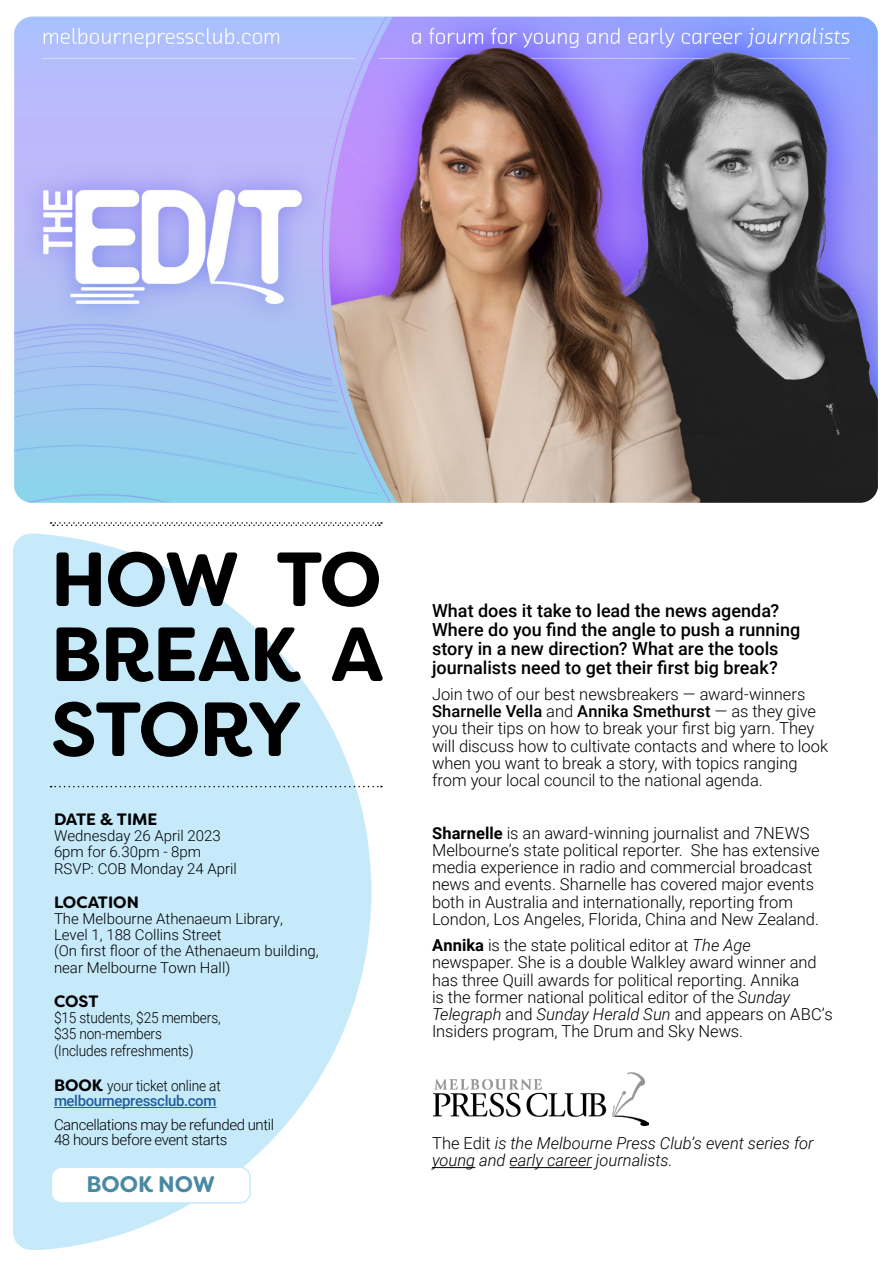
<style>
.page{position:relative;width:893px;height:1263px;background:#fff}
.page>*{position:absolute;margin:0;border:0;box-sizing:border-box;transform-origin:0 0}
.t1{font:700 76.5px/75px "Filson Soft";letter-spacing:-.02em;color:#000;text-align:justify}
.t2{font:700 22.5px "Filson Soft";color:#4989a2}
.t3{font:500 18px/18.8px "Roboto";color:#000}
.t4{font:300 16.5px/17.2px "Roboto";letter-spacing:-.005em;color:#000}
.t5{font:italic 300 16.5px/17.2px "Roboto";letter-spacing:-.005em;color:#000}
.t6{font:700 16.5px "Filson Soft";color:#000}
.t7{font:300 15px/15.8px "Roboto";color:#000}
.t8{font:300 15px/15.8px "Roboto";color:#000;scale:.91 1}
.t9{font:300 15px/15.8px "Roboto";letter-spacing:-.03em;color:#000}
.t10{font:500 15px/15.8px "Roboto";letter-spacing:-.03em;color:#215e9f}
.s1{font-family:"Filson Soft";font-weight:700;font-size:16.5px;color:#000}
.s2{font-weight:300;color:#000}
.s3{font-weight:500}
.s4{font-weight:700}
.s5{font-style:italic}
.s6{font-style:normal}
</style>
<div class="page">
<svg style="left:13px;top:533px;width:358px;height:717px;fill:#c7eafb"></svg>
<hr style="left:54px;top:1107px;width:162px;height:1px;background:#215e9f">
<div style="left:51px;top:1167px;width:199px;height:36px;background:#fff;border-radius:10px"></div>
<div style="left:51px;top:1166px;width:200px;height:38px;border:2px solid #c7eafb;border-radius:10px"></div>
<svg style="left:51px;top:786px;width:331px;height:1px"></svg>
<svg style="left:51px;top:522px;width:331px;height:4px"></svg>
<hr style="left:432px;top:1167px;width:43px;height:1px;background:#000">
<hr style="left:510px;top:1167px;width:82px;height:1px;background:#000">
<img style="left:14px;top:17px;width:864px;height:486px">
<img style="left:434px;top:1073px;width:214px;height:53px">
<h1 class="t1" style="left:51px;top:542px;width:335px">HOW TO BREAK A STORY</h1>
<p class="t6" style="left:54px;top:809px;width:105px">DATE &amp; TIME</p>
<p class="t7" style="left:54px;top:827px;width:168px">Wednesday 26 April 2023<br>6pm for 6.30pm - 8pm</p>
<p class="t7" style="left:54px;top:860px;width:184px">RSVP: COB Monday 24 April</p>
<p class="t6" style="left:54px;top:892px;width:86px">LOCATION</p>
<p class="t7" style="left:54px;top:910px;width:266px">The Melbourne Athenaeum Library,<br>Level 1, 188 Collins Street<br>(On first floor of the Athenaeum building,</p>
<p class="t7" style="left:54px;top:959px;width:178px">near Melbourne Town Hall)</p>
<p class="t6" style="left:54px;top:991px;width:46px">COST</p>
<p class="t8" style="left:54px;top:1009px;width:185px">$15 students, $25 members, $35 non-members</p>
<p class="t8" style="left:54px;top:1042px;width:155px">(Includes refreshments)</p>
<p class="t10" style="left:54px;top:1077px;width:168px"><span class="s1">BOOK</span> <span class="s2">your ticket online at </span>melbournepressclub.com</p>
<p class="t9" style="left:54px;top:1116px;width:222px">Cancellations may be refunded until<br>48 hours before event starts</p>
<h2 class="t2" style="left:86px;top:1170px;width:130px">BOOK NOW</h2>
<p class="t3" style="left:432px;top:601px;width:370px">What does it take to lead the news agenda?<br>Where do you find the angle to push a running story in a new direction? What are the tools journalists need to get their first big break?</p>
<p class="t4" style="left:432px;top:685px;width:398px">Join two of our best newsbreakers — award-winners <span class="s3">Sharnelle Vella</span> and <span class="s3">Annika Smethurst</span> — as they give you their tips on how to break your first big yarn. They will discuss how to cultivate contacts and where to look when you want to break a story, with topics ranging from your local council to the national agenda.</p>
<p class="t4" style="left:432px;top:823px;width:389px"><span class="s4">Sharnelle</span> is an award-winning journalist and 7NEWS Melbourne’s state political reporter. She has extensive media experience in radio and commercial broadcast news and events. Sharnelle has covered major events both in Australia and internationally, reporting from London, Los Angeles, Florida, China and New Zealand.</p>
<p class="t4" style="left:432px;top:936px;width:402px"><span class="s4">Annika</span> is the state political editor at <span class="s5">The Age </span>newspaper. She is a double Walkley award winner and has three Quill awards for political reporting. Annika<br>is the former national political editor of the <span class="s5">Sunday Telegraph</span> and <span class="s5">Sunday Herald Sun</span> and appears on ABC’s Insiders program, The Drum and Sky News.</p>
<p class="t5" style="left:432px;top:1134px;width:383px"><span class="s6">The Edit</span> is the Melbourne Press Club’s event series for young and early career journalists.</p>
</div>
